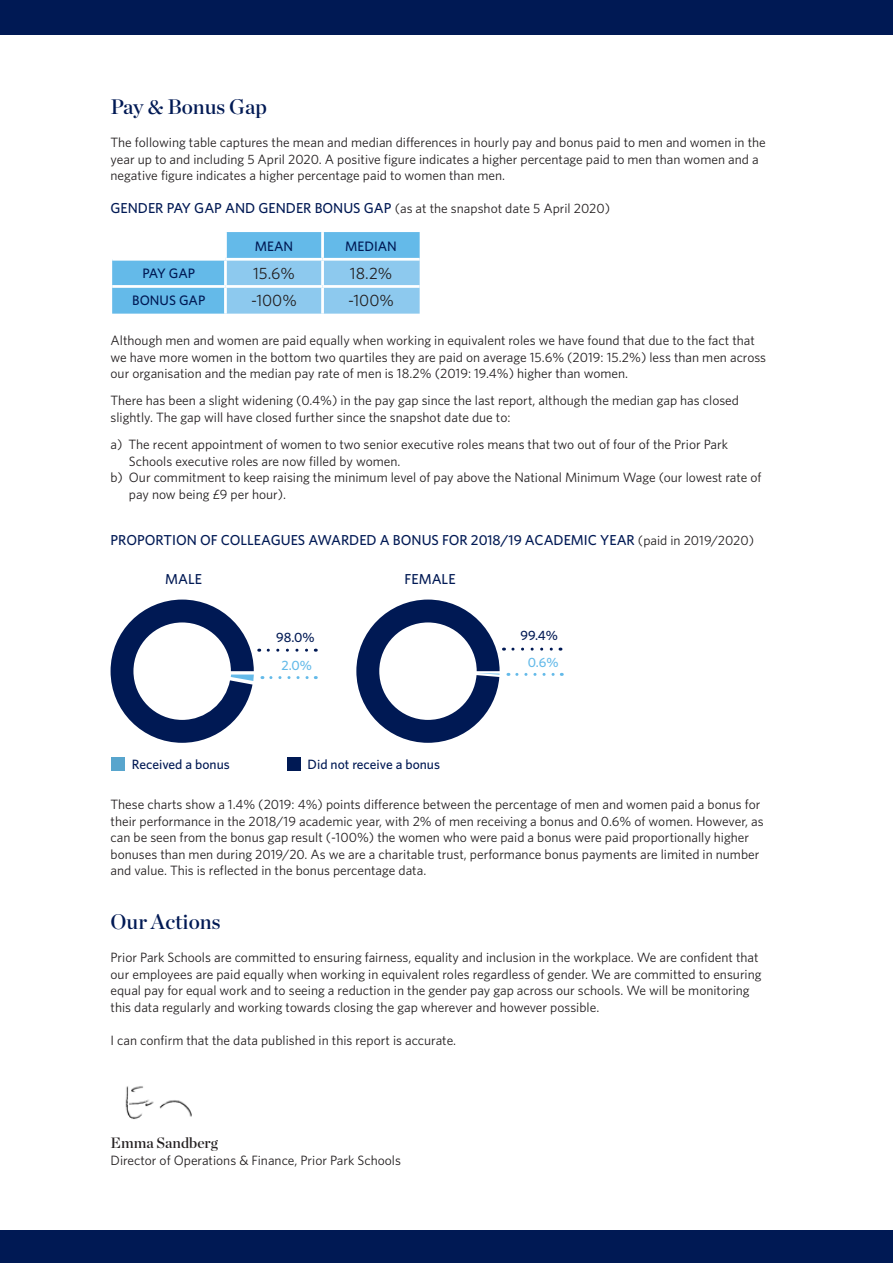
<style>
.page{position:relative;width:893px;height:1263px;background:#fff}
.page>*{position:absolute;margin:0;border:0;box-sizing:border-box;transform-origin:0 0}
.sub_header{font:21px "Chronicle Display Semi";color:#001954}
.t1{font:16.5px "Whitney";color:#231f20}
.t2{font:15px "Chronicle Display Semi";color:#231f20}
.t3{font:500 14.4px "Whitney";color:#001954}
.t4{font:500 13.65px "Whitney";color:#001954}
.t5{font:13.5px/16.5px "Whitney";color:#231f20}
.t6{font:500 13.5px "Whitney";color:#001954}
.t7{font:500 13.5px "Whitney";color:#64bae9}
.s1{font-weight:500;font-size:14.4px;color:#001954}
.s2{font-weight:400;font-size:13.5px;color:#231f20}
</style>
<div class="page">
<svg style="left:112px;top:232px;width:308px;height:82px;background:#89c9ed"></svg>
<hr style="left:224px;top:232px;width:3px;height:26px;background:#fff">
<hr style="left:321px;top:232px;width:3px;height:26px;background:#fff">
<hr style="left:112px;top:258px;width:113px;height:3px;background:#fff">
<hr style="left:225px;top:258px;width:98px;height:3px;background:#fff">
<hr style="left:224px;top:261px;width:3px;height:24px;background:#fff">
<hr style="left:323px;top:258px;width:97px;height:3px;background:#fff">
<hr style="left:321px;top:261px;width:3px;height:24px;background:#fff">
<hr style="left:112px;top:285px;width:113px;height:3px;background:#fff">
<hr style="left:225px;top:285px;width:98px;height:3px;background:#fff">
<hr style="left:224px;top:288px;width:3px;height:26px;background:#fff">
<hr style="left:323px;top:285px;width:97px;height:3px;background:#fff">
<hr style="left:321px;top:288px;width:3px;height:26px;background:#fff">
<div style="left:287px;top:758px;width:14px;height:13px;background:#001954"></div>
<div style="left:111px;top:758px;width:13px;height:13px;background:#58a5cd"></div>
<svg style="left:111px;top:599px;width:205px;height:144px"></svg>
<svg style="left:356px;top:599px;width:206px;height:144px"></svg>
<div style="left:0;top:1230px;width:893px;height:33px;background:#001954"></div>
<img style="left:125px;top:1086px;width:67px;height:33px">
<div style="left:0;top:0;width:893px;height:34px;background:#001954"></div>
<p class="sub_header" style="left:111px;top:91px;width:158px">Pay &amp; Bonus Gap</p>
<p class="t5" style="left:111px;top:134px;width:657px">The following table captures the mean and median differences in hourly pay and bonus paid to men and women in the year up to and including 5 April 2020. A positive figure indicates a higher percentage paid to men than women and a negative figure indicates a higher percentage paid to women than men.</p>
<p class="t5" style="left:111px;top:200px;width:501px"><span class="s1">GENDER PAY GAP AND GENDER BONUS GAP</span> (as at the snapshot date 5 April 2020)</p>
<p class="t4" style="left:255px;top:238px;width:40px">MEAN</p>
<p class="t4" style="left:345px;top:238px;width:53px">MEDIAN</p>
<p class="t4" style="left:143px;top:265px;width:54px">PAY GAP</p>
<p class="t1" style="left:253px;top:263px;width:43px">15.6%</p>
<p class="t1" style="left:350px;top:263px;width:44px">18.2%</p>
<p class="t4" style="left:132px;top:292px;width:75px">BONUS GAP</p>
<p class="t1" style="left:251px;top:290px;width:47px">-100%</p>
<p class="t1" style="left:348px;top:290px;width:47px">-100%</p>
<p class="t5" style="left:111px;top:332px;width:657px">Although men and women are paid equally when working in equivalent roles we have found that due to the fact that we have more women in the bottom two quartiles they are paid on average 15.6% (2019: 15.2%) less than men across our organisation and the median pay rate of men is 18.2% (2019: 19.4%) higher than women.</p>
<p class="t5" style="left:111px;top:392px;width:630px">There has been a slight widening (0.4%) in the pay gap since the last report, although the median gap has closed slightly. The gap will have closed further since the snapshot date due to:</p>
<p class="t5" style="left:111px;top:436px;width:619px">a) The recent appointment of women to two senior executive roles means that two out of four of the Prior Park</p>
<p class="t5" style="left:129px;top:452px;width:273px">Schools executive roles are now filled by women.</p>
<p class="t5" style="left:111px;top:469px;width:652px">b) Our commitment to keep raising the minimum level of pay above the National Minimum Wage (our lowest rate of</p>
<p class="t5" style="left:129px;top:485px;width:159px">pay now being £9 per hour).</p>
<p class="t3" style="left:111px;top:531px;width:645px">PROPORTION OF COLLEAGUES AWARDED A BONUS FOR 2018/19 ACADEMIC YEAR <span class="s2">(paid in 2019/2020)</span></p>
<p class="t3" style="left:165px;top:570px;width:38px">MALE</p>
<p class="t3" style="left:405px;top:570px;width:52px">FEMALE</p>
<p class="t6" style="left:276px;top:629px;width:40px">98.0%</p>
<p class="t6" style="left:520px;top:627px;width:39px">99.4%</p>
<p class="t7" style="left:281px;top:657px;width:32px">2.0%</p>
<p class="t6" style="left:132px;top:756px;width:99px">Received a bonus</p>
<p class="t6" style="left:308px;top:756px;width:134px">Did not receive a bonus</p>
<p class="t7" style="left:528px;top:654px;width:32px">0.6%</p>
<p class="t5" style="left:111px;top:796px;width:655px">These charts show a 1.4% (2019: 4%) points difference between the percentage of men and women paid a bonus for their performance in the 2018/19 academic year, with 2% of men receiving a bonus and 0.6% of women. However, as can be seen from the bonus gap result (-100%) the women who were paid a bonus were paid proportionally higher bonuses than men during 2019/20. As we are a charitable trust, performance bonus payments are limited in number and value. This is reflected in the bonus percentage data.</p>
<p class="sub_header" style="left:111px;top:905px;width:112px">Our Actions</p>
<p class="t5" style="left:111px;top:949px;width:653px">Prior Park Schools are committed to ensuring fairness, equality and inclusion in the workplace. We are confident that our employees are paid equally when working in equivalent roles regardless of gender. We are committed to ensuring equal pay for equal work and to seeing a reduction in the gender pay gap across our schools. We will be monitoring this data regularly and working towards closing the gap wherever and however possible.</p>
<p class="t5" style="left:111px;top:1031px;width:347px">I can confirm that the data published in this report is accurate.</p>
<p class="t2" style="left:111px;top:1131px;width:109px">Emma Sandberg</p>
<p class="t5" style="left:111px;top:1151px;width:292px">Director of Operations &amp; Finance, Prior Park Schools</p>
</div>
